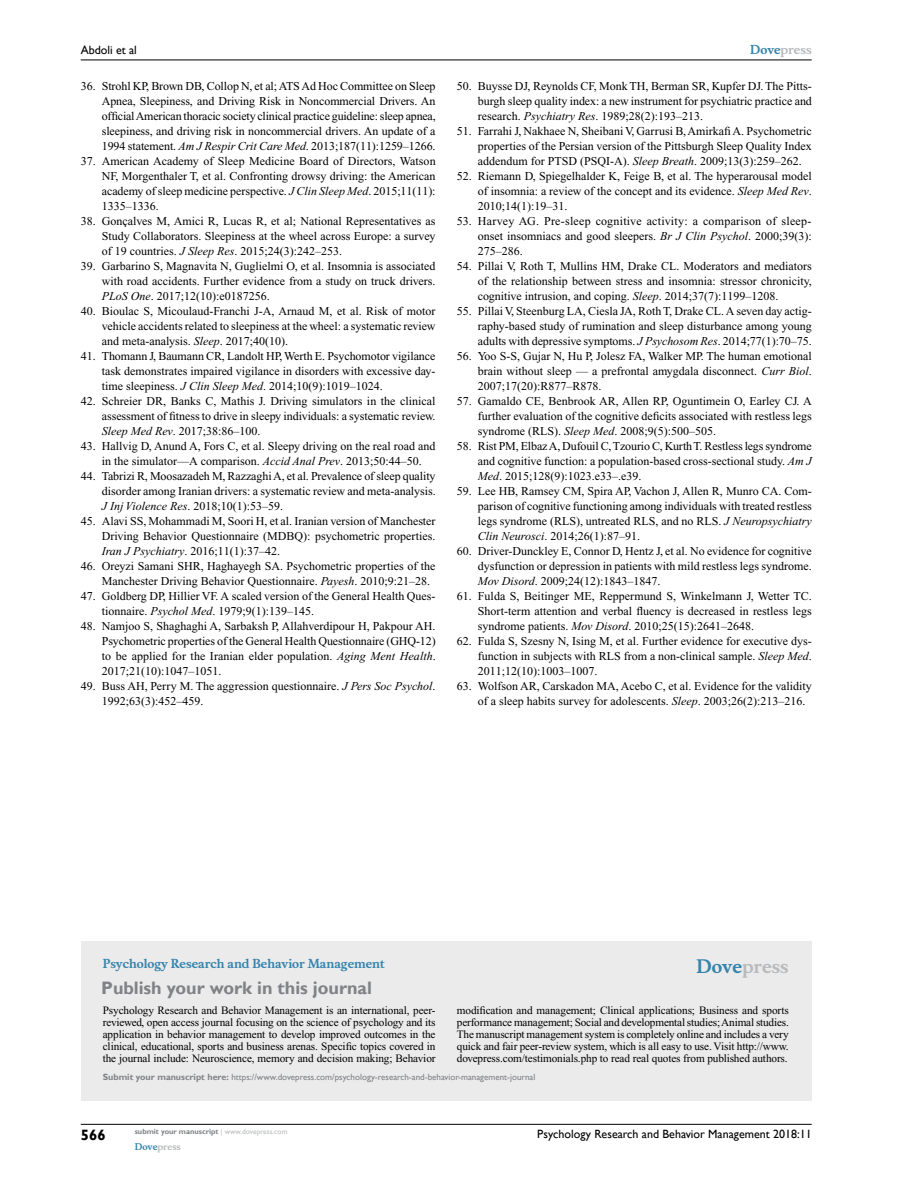
<style>
.page{position:relative;width:918px;height:1188px;background:#fff}
.page>*{position:absolute;margin:0;border:0;box-sizing:border-box;transform-origin:0 0}
.t1{font:700 18px "Gill Sans";color:#808285}
.t2{font:700 18px "Musee";color:#b8babc}
.t3{font:700 15px "Gill Sans";color:#000}
.t4{font:12px/15px "Times New Roman";color:#000;text-align:justify}
.t5{font:12px "Gill Sans";color:#000}
.t6{font:700 12px "Musee";color:#3785ad}
.t7{font:700 12px "Musee";color:#b8babc}
.t8{font:11.25px/12px "Times New Roman";letter-spacing:-.01em;color:#000;text-align:justify}
.t9{font:9px "Gill Sans";color:#808285}
.t10{font:700 9px "Musee";color:#b8babc}
.t11{font:700 7.5px "Gill Sans";color:#808285}
.s1{font-style:italic}
.s2{color:#3785ad}
.s3{font-weight:700}
.s4{font-weight:400;color:#b8babc}
</style>
<div class="page">
<div style="left:81px;top:941px;width:731px;height:160px;background:#ebebec"></div>
<hr style="left:81px;top:1124px;width:731px;height:1px;background:#000">
<hr style="left:81px;top:60px;width:731px;height:1px;background:#000">
<p class="t5" style="left:81px;top:43px;width:58px">Abdoli et al</p>
<p class="t4" style="left:102px;top:79px;width:335px;text-indent:-21px">36. Strohl KP, Brown DB, Collop N, et al; ATS Ad Hoc Committee on Sleep Apnea, Sleepiness, and Driving Risk in Noncommercial Drivers. An official American thoracic society clinical practice guideline: sleep apnea, sleepiness, and driving risk in noncommercial drivers. An update of a 1994 statement. <span class="s1">Am J Respir Crit Care Med</span>. 2013;187(11):1259–1266.</p>
<p class="t4" style="left:102px;top:154px;width:335px;text-indent:-21px">37. American Academy of Sleep Medicine Board of Directors, Watson NF, Morgenthaler T, et al. Confronting drowsy driving: the American academy of sleep medicine perspective. <span class="s1">J Clin Sleep Med</span>. 2015;11(11):<br>1335–1336.</p>
<p class="t4" style="left:102px;top:214px;width:335px;text-indent:-21px">38. Gonçalves M, Amici R, Lucas R, et al; National Representatives as Study Collaborators. Sleepiness at the wheel across Europe: a survey of 19 countries. <span class="s1">J Sleep Res</span>. 2015;24(3):242–253.</p>
<p class="t4" style="left:102px;top:259px;width:335px;text-indent:-21px">39. Garbarino S, Magnavita N, Guglielmi O, et al. Insomnia is associated with road accidents. Further evidence from a study on truck drivers.<br><span class="s1">PLoS One</span>. 2017;12(10):e0187256.</p>
<p class="t4" style="left:102px;top:304px;width:335px;text-indent:-21px">40. Bioulac S, Micoulaud-Franchi J-A, Arnaud M, et al. Risk of motor vehicle accidents related to sleepiness at the wheel: a systematic review and meta-analysis. <span class="s1">Sleep</span>. 2017;40(10).</p>
<p class="t4" style="left:102px;top:349px;width:335px;text-indent:-21px">41. Thomann J, Baumann CR, Landolt HP, Werth E. Psychomotor vigilance task demonstrates impaired vigilance in disorders with excessive day&shy;time sleepiness. <span class="s1">J Clin Sleep Med</span>. 2014;10(9):1019–1024.</p>
<p class="t4" style="left:102px;top:394px;width:335px;text-indent:-21px">42. Schreier DR, Banks C, Mathis J. Driving simulators in the clinical assessment of fitness to drive in sleepy individuals: a systematic review.<br><span class="s1">Sleep Med Rev</span>. 2017;38:86–100.</p>
<p class="t4" style="left:81px;top:439px;width:356px;text-align:center">43. Hallvig D, Anund A, Fors C, et al. Sleepy driving on the real road and in the simulator—A comparison. <span class="s1">Accid Anal Prev</span>. 2013;50:44–50.</p>
<p class="t4" style="left:102px;top:469px;width:335px;text-indent:-21px">44. Tabrizi R, Moosazadeh M, Razzaghi A, et al. Prevalence of sleep quality disorder among Iranian drivers: a systematic review and meta-analysis.<br><span class="s1">J Inj Violence Res</span>. 2018;10(1):53–59.</p>
<p class="t4" style="left:102px;top:514px;width:335px;text-indent:-21px">45. Alavi SS, Mohammadi M, Soori H, et al. Iranian version of Manchester Driving Behavior Questionnaire (MDBQ): psychometric properties.<br><span class="s1">Iran J Psychiatry</span>. 2016;11(1):37–42.</p>
<p class="t4" style="left:102px;top:559px;width:335px;text-indent:-21px">46. Oreyzi Samani SHR, Haghayegh SA. Psychometric properties of the<br>Manchester Driving Behavior Questionnaire. <span class="s1">Payesh</span>. 2010;9:21–28.</p>
<p class="t4" style="left:102px;top:589px;width:335px;text-indent:-21px">47. Goldberg DP, Hillier VF. A scaled version of the General Health Ques&shy;tionnaire. <span class="s1">Psychol Med</span>. 1979;9(1):139–145.</p>
<p class="t4" style="left:102px;top:619px;width:336px;text-indent:-21px">48. Namjoo S, Shaghaghi A, Sarbaksh P, Allahverdipour H, Pakpour AH.<br>Psychometric properties of the General Health Questionnaire (GHQ-12) to be applied for the Iranian elder population. <span class="s1">Aging Ment Health</span>.<br>2017;21(10):1047–1051.</p>
<p class="t4" style="left:102px;top:679px;width:335px;text-indent:-21px">49. Buss AH, Perry M. The aggression questionnaire. <span class="s1">J Pers Soc Psychol</span>.<br>1992;63(3):452–459.</p>
<p class="t7" style="left:750px;top:43px;width:63px"><span class="s2">Dove</span>press</p>
<p class="t4" style="left:478px;top:79px;width:336px;text-indent:-21px">50. Buysse DJ, Reynolds CF, Monk TH, Berman SR, Kupfer DJ. The Pitts&shy;burgh sleep quality index: a new instrument for psychiatric practice and research. <span class="s1">Psychiatry Res</span>. 1989;28(2):193–213.</p>
<p class="t4" style="left:478px;top:124px;width:335px;text-indent:-21px">51. Farrahi J, Nakhaee N, Sheibani V, Garrusi B, Amirkafi A. Psychometric properties of the Persian version of the Pittsburgh Sleep Quality Index addendum for PTSD (PSQI-A). <span class="s1">Sleep Breath</span>. 2009;13(3):259–262.</p>
<p class="t4" style="left:478px;top:169px;width:335px;text-indent:-21px">52. Riemann D, Spiegelhalder K, Feige B, et al. The hyperarousal model of insomnia: a review of the concept and its evidence. <span class="s1">Sleep Med Rev</span>.<br>2010;14(1):19–31.</p>
<p class="t4" style="left:478px;top:214px;width:335px;text-indent:-21px">53. Harvey AG. Pre-sleep cognitive activity: a comparison of sleep&shy;onset insomniacs and good sleepers. <span class="s1">Br J Clin Psychol</span>. 2000;39(3):<br>275–286.</p>
<p class="t4" style="left:478px;top:259px;width:335px;text-indent:-21px">54. Pillai V, Roth T, Mullins HM, Drake CL. Moderators and mediators of the relationship between stress and insomnia: stressor chronicity, cognitive intrusion, and coping. <span class="s1">Sleep</span>. 2014;37(7):1199–1208.</p>
<p class="t4" style="left:478px;top:304px;width:336px;text-indent:-21px">55. Pillai V, Steenburg LA, Ciesla JA, Roth T, Drake CL. A seven day actig&shy;raphy-based study of rumination and sleep disturbance among young adults with depressive symptoms. <span class="s1">J Psychosom Res</span>. 2014;77(1):70–75.</p>
<p class="t4" style="left:478px;top:349px;width:335px;text-indent:-21px">56. Yoo S-S, Gujar N, Hu P, Jolesz FA, Walker MP. The human emotional brain without sleep — a prefrontal amygdala disconnect. <span class="s1">Curr Biol</span>.<br>2007;17(20):R877–R878.</p>
<p class="t4" style="left:478px;top:394px;width:335px;text-indent:-21px">57. Gamaldo CE, Benbrook AR, Allen RP, Oguntimein O, Earley CJ. A further evaluation of the cognitive deficits associated with restless legs syndrome (RLS). <span class="s1">Sleep Med</span>. 2008;9(5):500–505.</p>
<p class="t4" style="left:478px;top:439px;width:335px;text-indent:-21px">58. Rist PM, Elbaz A, Dufouil C, Tzourio C, Kurth T. Restless legs syndrome and cognitive function: a population-based cross-sectional study. <span class="s1">Am J Med</span>. 2015;128(9):1023.e33–.e39.</p>
<p class="t4" style="left:478px;top:484px;width:336px;text-indent:-21px">59. Lee HB, Ramsey CM, Spira AP, Vachon J, Allen R, Munro CA. Com&shy;parison of cognitive functioning among individuals with treated restless legs syndrome (RLS), untreated RLS, and no RLS. <span class="s1">J Neuropsychiatry Clin Neurosci</span>. 2014;26(1):87–91.</p>
<p class="t4" style="left:478px;top:544px;width:335px;text-indent:-21px">60. Driver-Dunckley E, Connor D, Hentz J, et al. No evidence for cognitive dysfunction or depression in patients with mild restless legs syndrome.<br><span class="s1">Mov Disord</span>. 2009;24(12):1843–1847.</p>
<p class="t4" style="left:478px;top:589px;width:336px;text-indent:-21px">61. Fulda S, Beitinger ME, Reppermund S, Winkelmann J, Wetter TC.<br>Short-term attention and verbal fluency is decreased in restless legs syndrome patients. <span class="s1">Mov Disord</span>. 2010;25(15):2641–2648.</p>
<p class="t4" style="left:478px;top:634px;width:335px;text-indent:-21px">62. Fulda S, Szesny N, Ising M, et al. Further evidence for executive dys&shy;function in subjects with RLS from a non-clinical sample. <span class="s1">Sleep Med</span>.<br>2011;12(10):1003–1007.</p>
<p class="t4" style="left:478px;top:679px;width:335px;text-indent:-21px">63. Wolfson AR, Carskadon MA, Acebo C, et al. Evidence for the validity of a sleep habits survey for adolescents. <span class="s1">Sleep</span>. 2003;26(2):213–216.</p>
<p class="t6" style="left:103px;top:956px;width:284px">Psychology Research and Behavior Management</p>
<h1 class="t1" style="left:101px;top:977px;width:272px">Publish your work in this journal</h1>
<h1 class="t2" style="left:697px;top:955px;width:94px"><span class="s2">Dove</span>press</h1>
<p class="t8" style="left:103px;top:1004px;width:334px">Psychology Research and Behavior Management is an international, peer&shy;reviewed, open access journal focusing on the science of psychology and its application in behavior management to develop improved outcomes in the clinical, educational, sports and business arenas. Specific topics covered in the journal include: Neuroscience, memory and decision making; Behavior</p>
<p class="t8" style="left:457px;top:1004px;width:333px">modification and management; Clinical applications; Business and sports performance management; Social and developmental studies; Animal studies.<br>The manuscript management system is completely online and includes a very quick and fair peer-review system, which is all easy to use. Visit http://www. dovepress.com/testimonials.php to read real quotes from published authors.</p>
<p class="t9" style="left:103px;top:1072px;width:434px"><span class="s3">Submit your manuscript here:</span> https://www.dovepress.com/psychology-research-and-behavior-management-journal</p>
<p class="t3" style="left:81px;top:1126px;width:26px">566</p>
<p class="t11" style="left:135px;top:1127px;width:154px">submit your manuscript <span class="s4">| www.dovepress.com</span></p>
<p class="t10" style="left:135px;top:1141px;width:48px"><span class="s2">Dove</span>press</p>
<p class="t5" style="left:537px;top:1127px;width:276px">Psychology Research and Behavior Management 2018:11</p>
</div>
